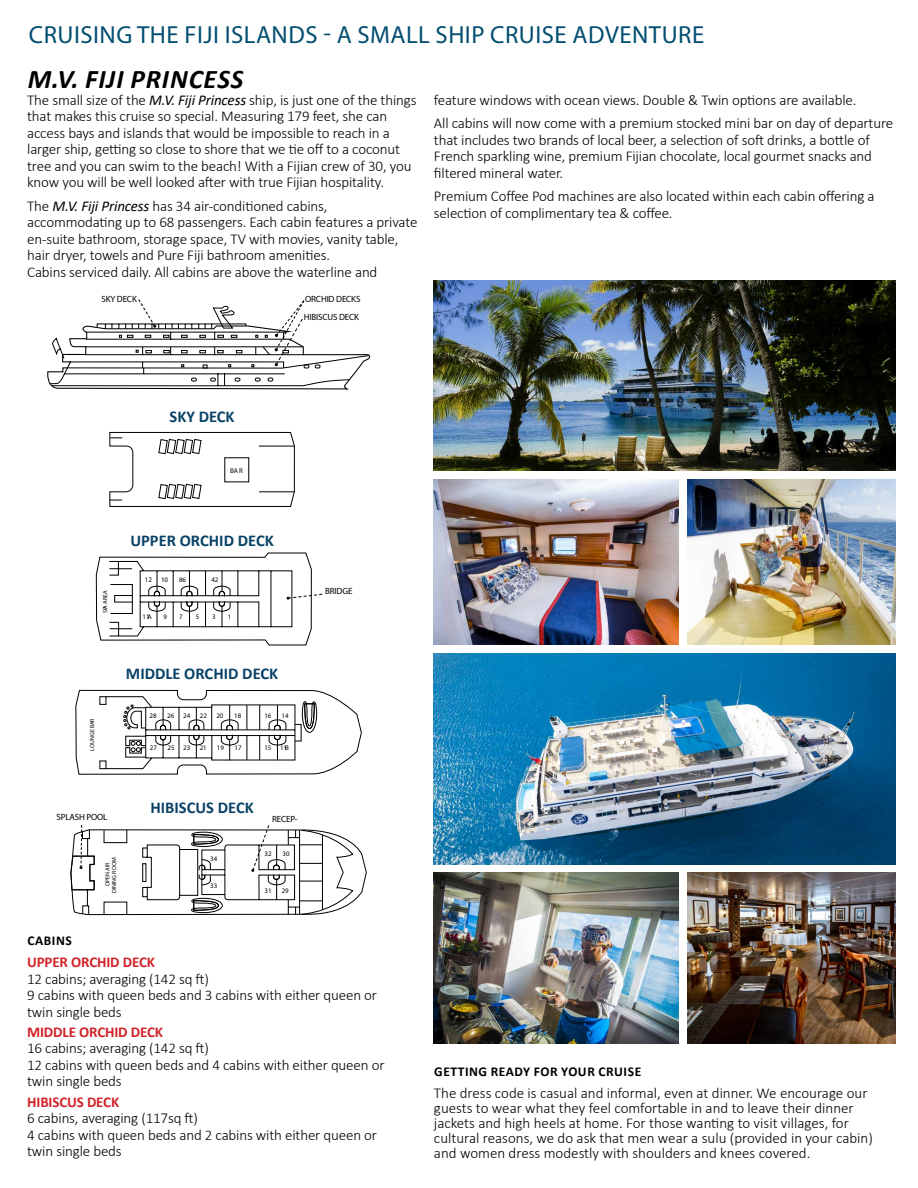
<style>
.page{position:relative;width:918px;height:1188px;background:#fff}
.page>*{position:absolute;margin:0;border:0;box-sizing:border-box;transform-origin:0 0}
.t1{font:italic 700 27px "Calibri";letter-spacing:.035em;color:#000}
.t2{font:24.75px "Myriad Pro";letter-spacing:.02em;color:#024d71}
.t3{font:700 16.5px "Calibri";color:#094267}
.t4{font:300 15px/16.5px "Calibri";letter-spacing:-.01em;color:#000}
.t5{font:700 15px "Calibri";letter-spacing:-.01em;color:#d2232a}
.t6{font:700 13.5px "Calibri";letter-spacing:.04em;color:#000}
.t7{font:9px "Myriad Pro";letter-spacing:-.02em;color:#000}
.t8{font:6.9px "Myriad Pro";color:#000}
.t9{font:5.85px/6.9px "Myriad Pro";color:#000;text-align:center}
.s1{font-weight:400;font-style:italic}
</style>
<div class="page">
<img style="left:434px;top:654px;width:461px;height:210px">
<img style="left:434px;top:280px;width:461px;height:191px">
<img style="left:434px;top:873px;width:245px;height:170px">
<img style="left:434px;top:480px;width:245px;height:165px">
<img style="left:688px;top:480px;width:208px;height:165px">
<img style="left:688px;top:873px;width:208px;height:170px">
<svg style="left:70px;top:825px;width:297px;height:91px"></svg>
<svg style="left:47px;top:299px;width:324px;height:91px"></svg>
<svg style="left:109px;top:431px;width:186px;height:76px"></svg>
<svg style="left:75px;top:689px;width:287px;height:86px"></svg>
<svg style="left:95px;top:552px;width:228px;height:94px"></svg>
<h2 class="t2" style="left:29px;top:19px;width:677px">CRUISING THE FIJI ISLANDS - A SMALL SHIP CRUISE ADVENTURE</h2>
<h1 class="t1" style="left:28px;top:60px;width:217px">M.V. FIJI PRINCESS</h1>
<p class="t4" style="left:27px;top:91px;width:391px">The small size of the <span class="s1">M.V. Fiji Princess</span> ship, is just one of the things that makes this cruise so special. Measuring 179 feet, she can access bays and islands that would be impossible to reach in a larger ship, getting so close to shore that we tie off to a coconut tree and you can swim to the beach! With a Fijian crew of 30, you know you will be well looked after with true Fijian hospitality.</p>
<p class="t4" style="left:27px;top:197px;width:392px">The <span class="s1">M.V. Fiji Princess</span> has 34 air-conditioned cabins, accommodating up to 68 passengers. Each cabin features a private en-suite bathroom, storage space, TV with movies, vanity table, hair dryer, towels and Pure Fiji bathroom amenities.<br>Cabins serviced daily. All cabins are above the waterline and</p>
<p class="t7" style="left:102px;top:293px;width:37px">SKY DECK</p>
<p class="t7" style="left:305px;top:293px;width:57px">ORCHID DECKS</p>
<p class="t7" style="left:304px;top:311px;width:57px">HIBISCUS DECK</p>
<p class="t4" style="left:434px;top:88px;width:461px;line-height:23.2px">feature windows with ocean views. Double &amp; Twin options are available.<br>All cabins will now come with a premium stocked mini bar on day of departure</p>
<p class="t4" style="left:434px;top:132px;width:440px">that includes two brands of local beer, a selection of soft drinks, a bottle of<br>French sparkling wine, premium Fijian chocolate, local gourmet snacks and filtered mineral water.</p>
<p class="t4" style="left:434px;top:188px;width:442px">Premium Coffee Pod machines are also located within each cabin offering a selection of complimentary tea &amp; coffee.</p>
<p class="t3" style="left:170px;top:405px;width:67px">SKY DECK</p>
<p class="t8" style="left:230px;top:466px;width:14px">BAR</p>
<p class="t9" style="left:102px;top:613px;width:24px;rotate:-90deg">SPA AREA</p>
<p class="t9" style="left:89px;top:751px;width:34px;rotate:-90deg">LOUNGE BAR</p>
<p class="t3" style="left:130px;top:529px;width:145px">UPPER ORCHID DECK</p>
<p class="t8" style="left:145px;top:576px;width:9px">12</p>
<p class="t8" style="left:161px;top:576px;width:9px">10</p>
<p class="t8" style="left:179px;top:576px;width:9px">86</p>
<p class="t8" style="left:211px;top:576px;width:9px">42</p>
<p class="t8" style="left:142px;top:612px;width:11px">11A</p>
<p class="t8" style="left:163px;top:612px;width:5px">9</p>
<p class="t8" style="left:179px;top:612px;width:5px">7</p>
<p class="t8" style="left:196px;top:612px;width:5px">5</p>
<p class="t8" style="left:212px;top:612px;width:5px">3</p>
<p class="t8" style="left:228px;top:612px;width:5px">1</p>
<p class="t3" style="left:126px;top:662px;width:154px">MIDDLE ORCHID DECK</p>
<p class="t8" style="left:150px;top:711px;width:9px">28</p>
<p class="t8" style="left:167px;top:711px;width:9px">26</p>
<p class="t8" style="left:183px;top:711px;width:9px">24</p>
<p class="t8" style="left:200px;top:711px;width:9px">22</p>
<p class="t8" style="left:216px;top:711px;width:9px">20</p>
<p class="t8" style="left:234px;top:711px;width:9px">18</p>
<p class="t8" style="left:264px;top:711px;width:9px">16</p>
<p class="t8" style="left:282px;top:711px;width:9px">14</p>
<p class="t8" style="left:150px;top:743px;width:9px">27</p>
<p class="t8" style="left:167px;top:743px;width:9px">25</p>
<p class="t8" style="left:183px;top:743px;width:9px">23</p>
<p class="t8" style="left:200px;top:743px;width:9px">21</p>
<p class="t8" style="left:217px;top:743px;width:9px">19</p>
<p class="t8" style="left:235px;top:743px;width:9px">17</p>
<p class="t8" style="left:264px;top:743px;width:9px">15</p>
<p class="t8" style="left:280px;top:743px;width:10px">11B</p>
<p class="t7" style="left:57px;top:812px;width:52px">SPLASH POOL</p>
<p class="t3" style="left:151px;top:796px;width:105px">HIBISCUS DECK</p>
<p class="t7" style="left:272px;top:813px;width:27px">RECEP-</p>
<p class="t9" style="left:104px;top:893px;width:37px;rotate:-90deg">OPEN AIR<br>DINING ROOM</p>
<p class="t8" style="left:210px;top:854px;width:9px">34</p>
<p class="t8" style="left:210px;top:881px;width:9px">33</p>
<p class="t8" style="left:265px;top:850px;width:9px">32</p>
<p class="t8" style="left:283px;top:850px;width:9px">30</p>
<p class="t8" style="left:265px;top:886px;width:9px">31</p>
<p class="t8" style="left:282px;top:886px;width:9px">29</p>
<p class="t7" style="left:325px;top:586px;width:29px">BRIDGE</p>
<p class="t6" style="left:27px;top:931px;width:46px">CABINS</p>
<p class="t5" style="left:27px;top:952px;width:129px">UPPER ORCHID DECK</p>
<p class="t4" style="left:27px;top:970px;width:351px">12 cabins; averaging (142 sq ft)<br>9 cabins with queen beds and 3 cabins with either queen or twin single beds</p>
<p class="t5" style="left:27px;top:1021px;width:137px">MIDDLE ORCHID DECK</p>
<p class="t4" style="left:27px;top:1040px;width:359px">16 cabins; averaging (142 sq ft)<br>12 cabins with queen beds and 4 cabins with either queen or twin single beds</p>
<p class="t5" style="left:27px;top:1091px;width:94px">HIBISCUS DECK</p>
<p class="t4" style="left:27px;top:1110px;width:351px">6 cabins, averaging (117sq ft)<br>4 cabins with queen beds and 2 cabins with either queen or twin single beds</p>
<p class="t6" style="left:434px;top:1062px;width:209px">GETTING READY FOR YOUR CRUISE</p>
<p class="t4" style="left:434px;top:1085px;width:440px;line-height:15px">The dress code is casual and informal, even at dinner. We encourage our guests to wear what they feel comfortable in and to leave their dinner jackets and high heels at home. For those wanting to visit villages, for cultural reasons, we do ask that men wear a sulu (provided in your cabin) and women dress modestly with shoulders and knees covered.</p>
</div>
